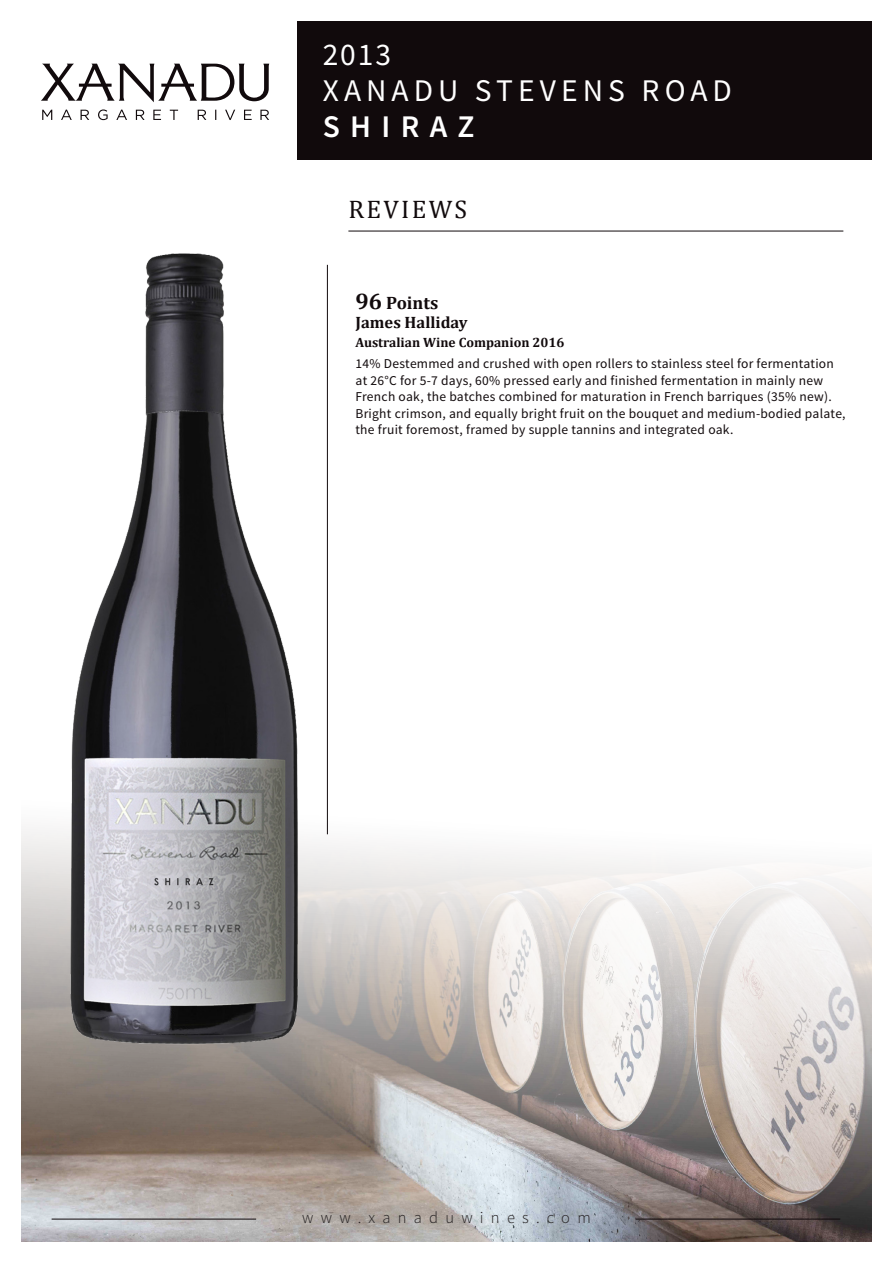
<style>
.page{position:relative;width:893px;height:1263px;background:#fff}
.page>*{position:absolute;margin:0;border:0;box-sizing:border-box;transform-origin:0 0}
.t1{font:31.5px "Source Sans Pro";letter-spacing:.16em;color:#fff}
.t2{font:600 31.5px "Source Sans Pro";letter-spacing:.33em;color:#fff}
.t3{font:25.5px "Cambria";letter-spacing:.09em;color:#110a0c}
.t4{font:700 18px "Cambria";color:#110a0c}
.t5{font:300 16.5px "Source Sans Pro";letter-spacing:.44em;color:#231f20}
.t6{font:700 16.5px "Cambria";color:#110a0c}
.t7{font:13.5px/16.5px "Source Sans Pro";letter-spacing:.02em;color:#110a0c}
.t8{font:700 13.5px "Cambria";color:#110a0c}
.s1{font-size:22.5px}
</style>
<div class="page">
<img style="left:21px;top:829px;width:851px;height:413px">
<div style="left:297px;top:21px;width:575px;height:139px;background:#110a0c"></div>
<svg style="left:41px;top:64px;width:228px;height:38px"></svg>
<svg style="left:42px;top:109px;width:227px;height:11px"></svg>
<hr style="left:348px;top:231px;width:495px;height:1px;background:#110a0c">
<hr style="left:52px;top:1219px;width:204px;height:1px;background:#110a0c">
<hr style="left:636px;top:1219px;width:204px;height:1px;background:#110a0c">
<img style="left:27px;top:253px;width:316px;height:833px">
<p class="t1" style="left:323px;top:35px;width:70px">2013</p>
<p class="t1" style="left:323px;top:71px;width:411px">XANADU STEVENS ROAD</p>
<p class="t2" style="left:323px;top:107px;width:153px">SHIRAZ</p>
<p class="t3" style="left:348px;top:194px;width:120px">REVIEWS</p>
<p class="t4" style="left:355px;top:290px;width:84px"><span class="s1">96</span> Points</p>
<p class="t6" style="left:355px;top:311px;width:114px">James Halliday</p>
<p class="t8" style="left:355px;top:333px;width:210px">Australian Wine Companion 2016</p>
<p class="t7" style="left:355px;top:356px;width:492px">14% Destemmed and crushed with open rollers to stainless steel for fermentation at 26°C for 5-7 days, 60% pressed early and finished fermentation in mainly new French oak, the batches combined for maturation in French barriques (35% new).<br>Bright crimson, and equally bright fruit on the bouquet and medium-bodied palate, the fruit foremost, framed by supple tannins and integrated oak.</p>
<p class="t5" style="left:302px;top:1207px;width:290px">www.xanaduwines.com</p>
</div>
